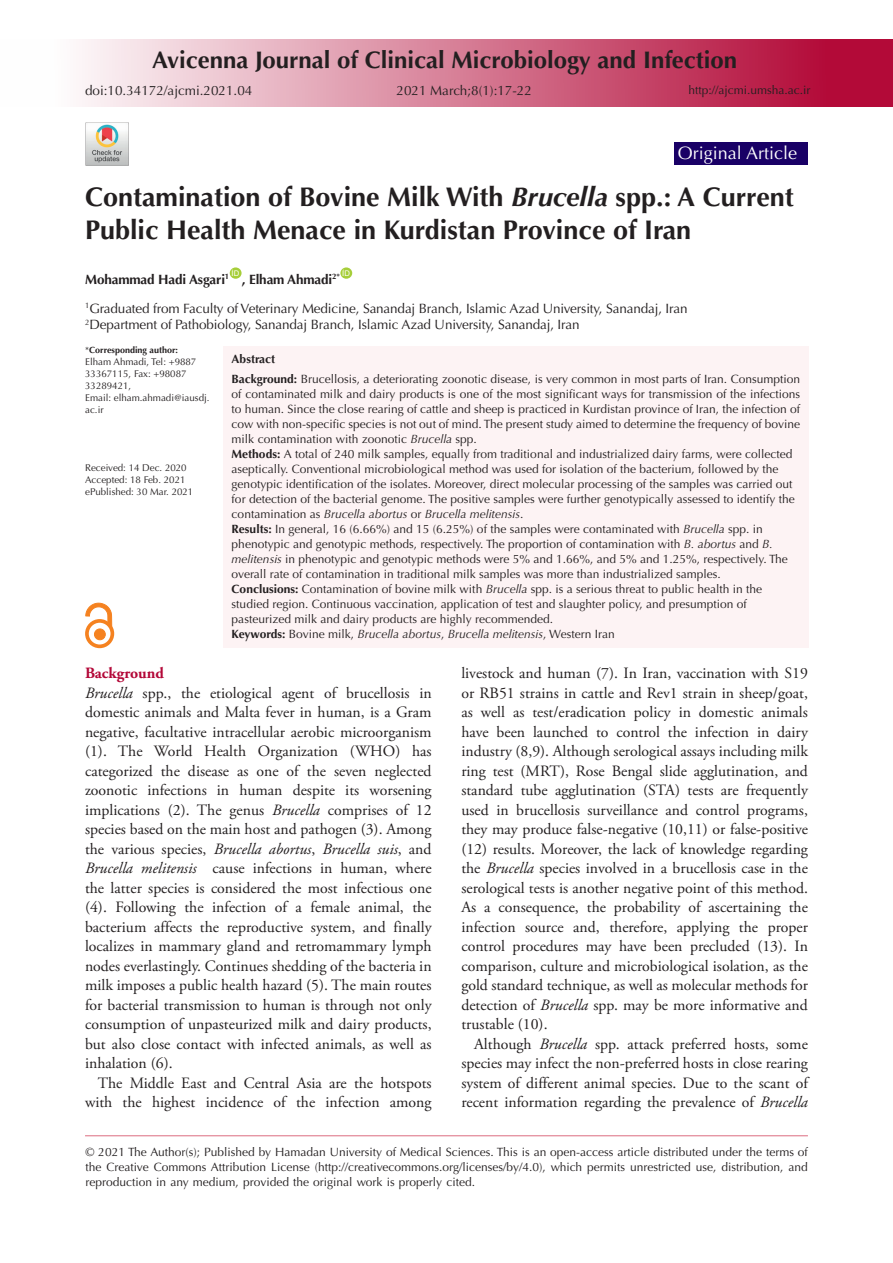
<style>
.page{position:relative;width:893px;height:1263px;background:#fff}
.page>*{position:absolute;margin:0;border:0;box-sizing:border-box;transform-origin:0 0}
.t1{font:700 27px/33px "Optima LT Std";color:#231f20}
.t2{font:700 24px "Optima LT Std";color:#231f20}
.t3{font:18px "Optima LT Std";color:#fff}
.t4{font:15.75px/19.5px "Adobe Garamond Pro";color:#231f20;text-align:justify}
.t5{font:700 15.75px "Adobe Garamond Pro";color:#b30838}
.t6{font:13.5px "Optima LT Std";letter-spacing:-.01em;color:#231f20}
.t7{font:700 13.5px "Optima LT Std";letter-spacing:-.01em;color:#231f20}
.t8{font:12px/15px "Optima LT Std";color:#231f20}
.t9{font:italic 12px "Optima LT Std";color:#231f20}
.t10{font:700 12px "Optima LT Std";color:#231f20}
.t11{font:9.75px/12px "Optima LT Std";color:#231f20}
.t12{font:700 9px "Optima LT Std";color:#231f20}
.t13{font:7.8px "Arial";color:#fff}
.s1{font-style:italic}
.s2{font-weight:400}
.s3{font-weight:700}
.s4{font-weight:700;font-style:normal}
.s5{font-style:normal}
</style>
<div class="page">
<div style="left:0;top:40px;width:893px;height:67px;background:linear-gradient(to right,#fff,#ae002b)"></div>
<hr style="left:85px;top:1135px;width:723px;height:1px;background:#dc6d80">
<div style="left:230px;top:267px;width:12px;height:12px;background:#a6ce39;border-radius:50%"></div>
<div style="left:340px;top:267px;width:12px;height:12px;background:#a6ce39;border-radius:50%"></div>
<div style="left:674px;top:143px;width:134px;height:22px;background:#190066"></div>
<div style="left:223px;top:346px;width:586px;height:302px;background:#fdf3f4"></div>
<div style="left:94px;top:629px;width:11px;height:11px;background:#f58220;border-radius:50%"></div>
<div style="left:94px;top:629px;width:11px;height:11px;border:1px solid #f58220;border-radius:50%"></div>
<div style="left:85px;top:619px;width:29px;height:29px;border:4px solid #f58220;border-radius:50%"></div>
<svg style="left:86px;top:603px;width:26px;height:24px"></svg>
<img style="left:85px;top:122px;width:43px;height:43px">
<p class="t2" style="left:152px;top:46px;width:587px">Avicenna Journal of Clinical Microbiology and Infection</p>
<p class="t6" style="left:85px;top:83px;width:169px">doi:10.34172/ajcmi.2021.04</p>
<p class="t6" style="left:396px;top:83px;width:137px">2021 March;8(1):17-22</p>
<p class="t8" style="left:688px;top:82px;width:124px">http://ajcmi.umsha.ac.ir</p>
<p class="t3" style="left:678px;top:143px;width:121px">Original Article</p>
<p class="t1" style="left:85px;top:181px;width:710px">Contamination of Bovine Milk With <span class="s1">Brucella</span> spp.: A Current<br>Public Health Menace in Kurdistan Province of Iran</p>
<p class="t7" style="left:85px;top:271px;width:146px">Mohammad Hadi Asgari<sup>1</sup></p>
<p class="t13" style="left:342px;top:268px;width:9px">ID</p>
<p class="t6" style="left:85px;top:301px;width:604px"><sup>1</sup>Graduated from Faculty of Veterinary Medicine, Sanandaj Branch, Islamic Azad University, Sanandaj, Iran</p>
<p class="t6" style="left:85px;top:317px;width:496px"><sup>2</sup>Department of Pathobiology, Sanandaj Branch, Islamic Azad University, Sanandaj, Iran</p>
<p class="t13" style="left:232px;top:268px;width:9px">ID</p>
<p class="t7" style="left:242px;top:271px;width:100px">, Elham Ahmadi<sup>2*</sup></p>
<p class="t12" style="left:85px;top:344px;width:94px"><span class="s2">*</span>Corresponding author:</p>
<p class="t11" style="left:85px;top:355px;width:113px">Elham Ahmadi, Tel: +9887<br>33367115, Fax: +98087<br>33289421,</p>
<p class="t11" style="left:85px;top:391px;width:126px">Email: elham.ahmadi@iausdj. ac.ir</p>
<p class="t11" style="left:85px;top:462px;width:103px">Received: 14 Dec. 2020</p>
<p class="t11" style="left:85px;top:474px;width:102px">Accepted: 18 Feb. 2021</p>
<p class="t11" style="left:85px;top:486px;width:110px">ePublished: 30 Mar. 2021</p>
<p class="t10" style="left:232px;top:352px;width:45px">Abstract</p>
<p class="t8" style="left:232px;top:371px;width:570px;text-align:justify"><span class="s3">Background:</span> Brucellosis, a deteriorating zoonotic disease, is very common in most parts of Iran. Consumption of contaminated milk and dairy products is one of the most significant ways for transmission of the infections to human. Since the close rearing of cattle and sheep is practiced in Kurdistan province of Iran, the infection of cow with non-specific species is not out of mind. The present study aimed to determine the frequency of bovine milk contamination with zoonotic <span class="s1">Brucella</span> spp.</p>
<p class="t8" style="left:232px;top:446px;width:565px"><span class="s3">Methods:</span> A total of 240 milk samples, equally from traditional and industrialized dairy farms, were collected aseptically. Conventional microbiological method was used for isolation of the bacterium, followed by the genotypic identification of the isolates. Moreover, direct molecular processing of the samples was carried out for detection of the bacterial genome. The positive samples were further genotypically assessed to identify the contamination as <span class="s1">Brucella abortus</span> or <span class="s1">Brucella melitensis</span>.</p>
<p class="t8" style="left:232px;top:521px;width:558px"><span class="s3">Results:</span> In general, 16 (6.66%) and 15 (6.25%) of the samples were contaminated with <span class="s1">Brucella</span> spp. in phenotypic and genotypic methods, respectively. The proportion of contamination with <span class="s1">B. abortus</span> and <span class="s1">B. melitensis</span> in phenotypic and genotypic methods were 5% and 1.66%, and 5% and 1.25%, respectively. The overall rate of contamination in traditional milk samples was more than industrialized samples.</p>
<p class="t8" style="left:232px;top:581px;width:532px"><span class="s3">Conclusions:</span> Contamination of bovine milk with <span class="s1">Brucella</span> spp. is a serious threat to public health in the studied region. Continuous vaccination, application of test and slaughter policy, and presumption of pasteurized milk and dairy products are highly recommended.</p>
<p class="t9" style="left:232px;top:626px;width:385px"><span class="s4">Keywords:</span> <span class="s5">Bovine milk,</span> Brucella abortus<span class="s5">,</span> Brucella melitensis<span class="s5">, Western Iran</span></p>
<p class="t5" style="left:85px;top:664px;width:80px">Background</p>
<p class="t4" style="left:85px;top:683px;width:348px"><span class="s1">Brucella</span> spp., the etiological agent of brucellosis in domestic animals and Malta fever in human, is a Gram negative, facultative intracellular aerobic microorganism (1). The World Health Organization (WHO) has categorized the disease as one of the seven neglected zoonotic infections in human despite its worsening implications (2). The genus <span class="s1">Brucella</span> comprises of 12 species based on the main host and pathogen (3). Among the various species, <span class="s1">Brucella abortus</span>, <span class="s1">Brucella suis</span>, and <span class="s1">Brucella melitensis</span> cause infections in human, where the latter species is considered the most infectious one (4). Following the infection of a female animal, the bacterium affects the reproductive system, and finally localizes in mammary gland and retromammary lymph nodes everlastingly. Continues shedding of the bacteria in milk imposes a public health hazard (5). The main routes for bacterial transmission to human is through not only consumption of unpasteurized milk and dairy products, but also close contact with infected animals, as well as inhalation (6).</p>
<p class="t4" style="left:85px;top:1073px;width:348px;text-align:right">The Middle East and Central Asia are the hotspots with the highest incidence of the infection among</p>
<p class="t4" style="left:461px;top:664px;width:348px">livestock and human (7). In Iran, vaccination with S19 or RB51 strains in cattle and Rev1 strain in sheep/goat, as well as test/eradication policy in domestic animals have been launched to control the infection in dairy industry (8,9). Although serological assays including milk ring test (MRT), Rose Bengal slide agglutination, and standard tube agglutination (STA) tests are frequently used in brucellosis surveillance and control programs, they may produce false-negative (10,11) or false-positive (12) results. Moreover, the lack of knowledge regarding the <span class="s1">Brucella</span> species involved in a brucellosis case in the serological tests is another negative point of this method.<br>As a consequence, the probability of ascertaining the infection source and, therefore, applying the proper control procedures may have been precluded (13). In comparison, culture and microbiological isolation, as the gold standard technique, as well as molecular methods for detection of <span class="s1">Brucella</span> spp. may be more informative and trustable (10).</p>
<p class="t4" style="left:461px;top:1034px;width:348px;text-indent:13px">Although <span class="s1">Brucella</span> spp. attack preferred hosts, some species may infect the non-preferred hosts in close rearing system of different animal species. Due to the scant of recent information regarding the prevalence of <span class="s1">Brucella</span></p>
<p class="t8" style="left:85px;top:1144px;width:724px;text-align:justify">© 2021 The Author(s); Published by Hamadan University of Medical Sciences. This is an open-access article distributed under the terms of the Creative Commons Attribution License (http://creativecommons.org/licenses/by/4.0), which permits unrestricted use, distribution, and reproduction in any medium, provided the original work is properly cited.</p>
</div>
